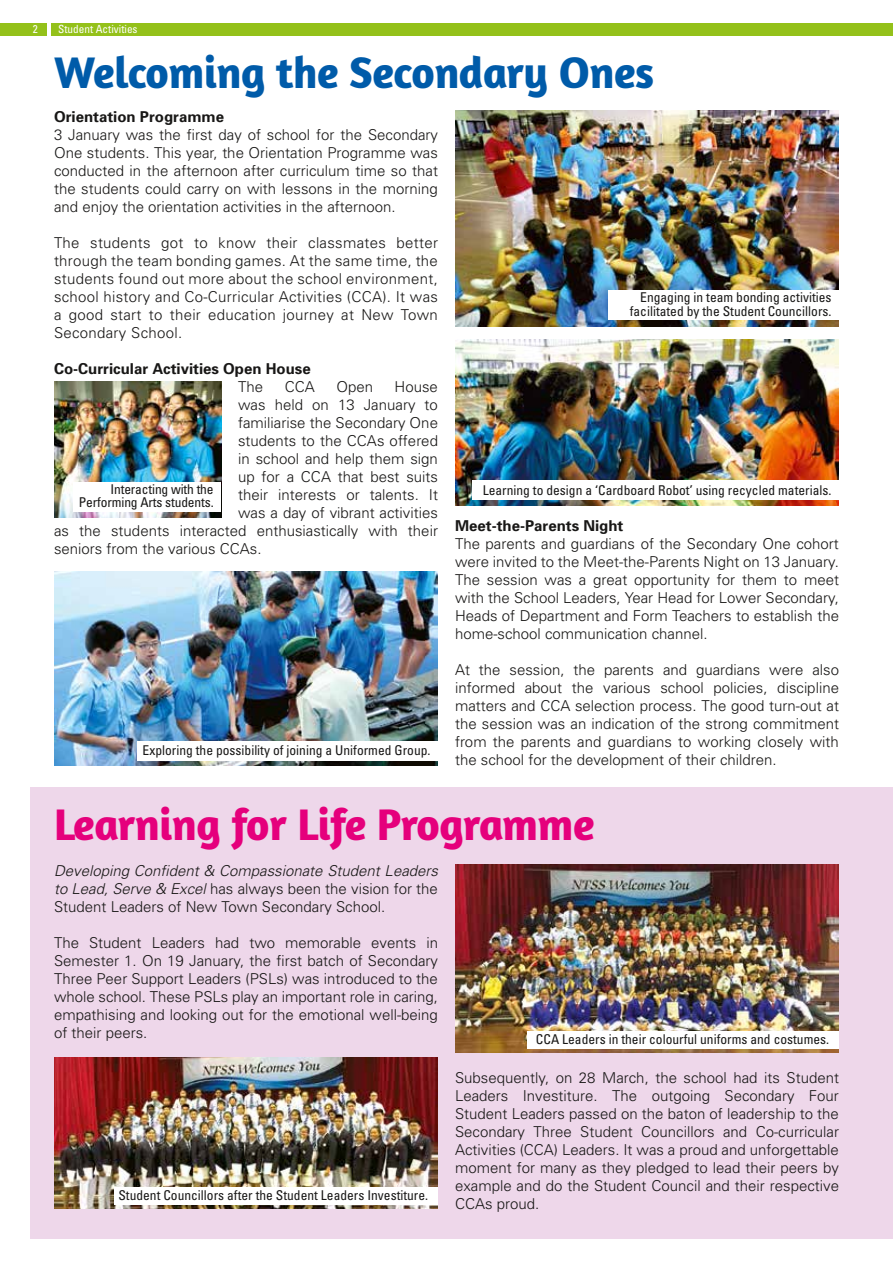
<style>
.page{position:relative;width:893px;height:1263px;background:#fff}
.page>*{position:absolute;margin:0;border:0;box-sizing:border-box;transform-origin:0 0}
.t1{font:700 45px "Amaranth";letter-spacing:-.01em;color:#005ba9}
.t2{font:700 45px "Amaranth";letter-spacing:-.01em;color:#e5007c}
.t3{font:300 15px/18px "Univers";color:#181716;text-align:justify}
.t4{font:700 15px "Univers";color:#181716}
.t5{font:condensed 13.5px/13.5px "Univers";color:#181716;text-align:right}
.t6{font:condensed 11.25px "Univers";color:#fff}
.s1{font-style:italic}
</style>
<div class="page">
<div style="left:31px;top:787px;width:862px;height:452px;background:#eed7ea"></div>
<img style="left:455px;top:110px;width:384px;height:217px">
<img style="left:455px;top:339px;width:384px;height:166px">
<img style="left:54px;top:572px;width:384px;height:193px">
<img style="left:54px;top:1057px;width:384px;height:152px">
<img style="left:455px;top:864px;width:384px;height:189px">
<div style="left:0;top:23px;width:47px;height:13px;background:#94c11a"></div>
<div style="left:51px;top:23px;width:842px;height:13px;background:#94c11a"></div>
<div style="left:115px;top:1188px;width:323px;height:17px;background:#fff"></div>
<div style="left:527px;top:1032px;width:312px;height:17px;background:#fff"></div>
<div style="left:609px;top:290px;width:230px;height:29px;background:#fff"></div>
<div style="left:138px;top:741px;width:300px;height:19px;background:#fff"></div>
<div style="left:473px;top:480px;width:366px;height:20px;background:#fff"></div>
<img style="left:54px;top:381px;width:167px;height:137px">
<div style="left:73px;top:482px;width:148px;height:30px;background:#fff"></div>
<p class="t6" style="left:33px;top:22px;width:6px">2</p>
<p class="t6" style="left:58px;top:22px;width:81px">Student Activities</p>
<h1 class="t1" style="left:54px;top:44px;width:602px">Welcoming the Secondary Ones</h1>
<p class="t4" style="left:54px;top:108px;width:172px">Orientation Programme</p>
<p class="t3" style="left:54px;top:126px;width:385px">3 January was the first day of school for the Secondary One students. This year, the Orientation Programme was conducted in the afternoon after curriculum time so that the students could carry on with lessons in the morning and enjoy the orientation activities in the afternoon.</p>
<p class="t3" style="left:54px;top:234px;width:385px">The students got to know their classmates better through the team bonding games. At the same time, the students found out more about the school environment, school history and Co-Curricular Activities (CCA). It was a good start to their education journey at New Town Secondary School.</p>
<p class="t4" style="left:54px;top:360px;width:258px">Co-Curricular Activities Open House</p>
<p class="t3" style="left:238px;top:378px;width:27px">The</p>
<p class="t3" style="left:285px;top:378px;width:32px">CCA</p>
<p class="t3" style="left:336px;top:378px;width:38px">Open</p>
<p class="t3" style="left:395px;top:378px;width:45px">House</p>
<p class="t3" style="left:238px;top:396px;width:201px">was held on 13 January to</p>
<p class="t3" style="left:238px;top:414px;width:201px">familiarise the Secondary One</p>
<p class="t3" style="left:238px;top:432px;width:201px">students to the CCAs offered</p>
<p class="t3" style="left:238px;top:450px;width:201px">in school and help them sign</p>
<p class="t3" style="left:238px;top:468px;width:201px">up for a CCA that best suits</p>
<p class="t3" style="left:238px;top:486px;width:201px">their interests or talents. It</p>
<p class="t3" style="left:238px;top:504px;width:201px">was a day of vibrant activities</p>
<p class="t3" style="left:54px;top:522px;width:385px">as the students interacted enthusiastically with their</p>
<p class="t3" style="left:54px;top:540px;width:209px">seniors from the various CCAs.</p>
<p class="t5" style="left:630px;top:291px;width:203px">Engaging in team bonding activities facilitated by the Student Councillors.</p>
<p class="t5" style="left:79px;top:482px;width:136px">Interacting with the<br>Performing Arts students.</p>
<p class="t5" style="left:483px;top:483px;width:350px">Learning to design a ‘Cardboard Robot’ using recycled materials.</p>
<p class="t4" style="left:455px;top:517px;width:170px">Meet-the-Parents Night</p>
<p class="t3" style="left:455px;top:535px;width:385px">The parents and guardians of the Secondary One cohort were invited to the Meet-the-Parents Night on 13 January.<br>The session was a great opportunity for them to meet with the School Leaders, Year Head for Lower Secondary, Heads of Department and Form Teachers to establish the home-school communication channel.</p>
<p class="t3" style="left:455px;top:661px;width:385px">At the session, the parents and guardians were also informed about the various school policies, discipline matters and CCA selection process. The good turn-out at the session was an indication of the strong commitment from the parents and guardians to working closely with the school for the development of their children.</p>
<p class="t5" style="left:143px;top:743px;width:289px">Exploring the possibility of joining a Uniformed Group.</p>
<h1 class="t2" style="left:54px;top:796px;width:542px">Learning for Life Programme</h1>
<p class="t3" style="left:54px;top:862px;width:385px"><span class="s1">Developing Confident &amp; Compassionate Student Leaders to Lead, Serve &amp; Excel</span> has always been the vision for the Student Leaders of New Town Secondary School.</p>
<p class="t3" style="left:54px;top:934px;width:385px">The Student Leaders had two memorable events in Semester 1. On 19 January, the first batch of Secondary Three Peer Support Leaders (PSLs) was introduced to the whole school. These PSLs play an important role in caring, empathising and looking out for the emotional well-being of their peers.</p>
<p class="t5" style="left:118px;top:1189px;width:311px">Student Councillors after the Student Leaders Investiture.</p>
<p class="t5" style="left:536px;top:1033px;width:295px">CCA Leaders in their colourful uniforms and costumes.</p>
<p class="t3" style="left:455px;top:1069px;width:385px">Subsequently, on 28 March, the school had its Student Leaders Investiture. The outgoing Secondary Four Student Leaders passed on the baton of leadership to the Secondary Three Student Councillors and Co-curricular Activities (CCA) Leaders. It was a proud and unforgettable moment for many as they pledged to lead their peers by example and do the Student Council and their respective CCAs proud.</p>
</div>
